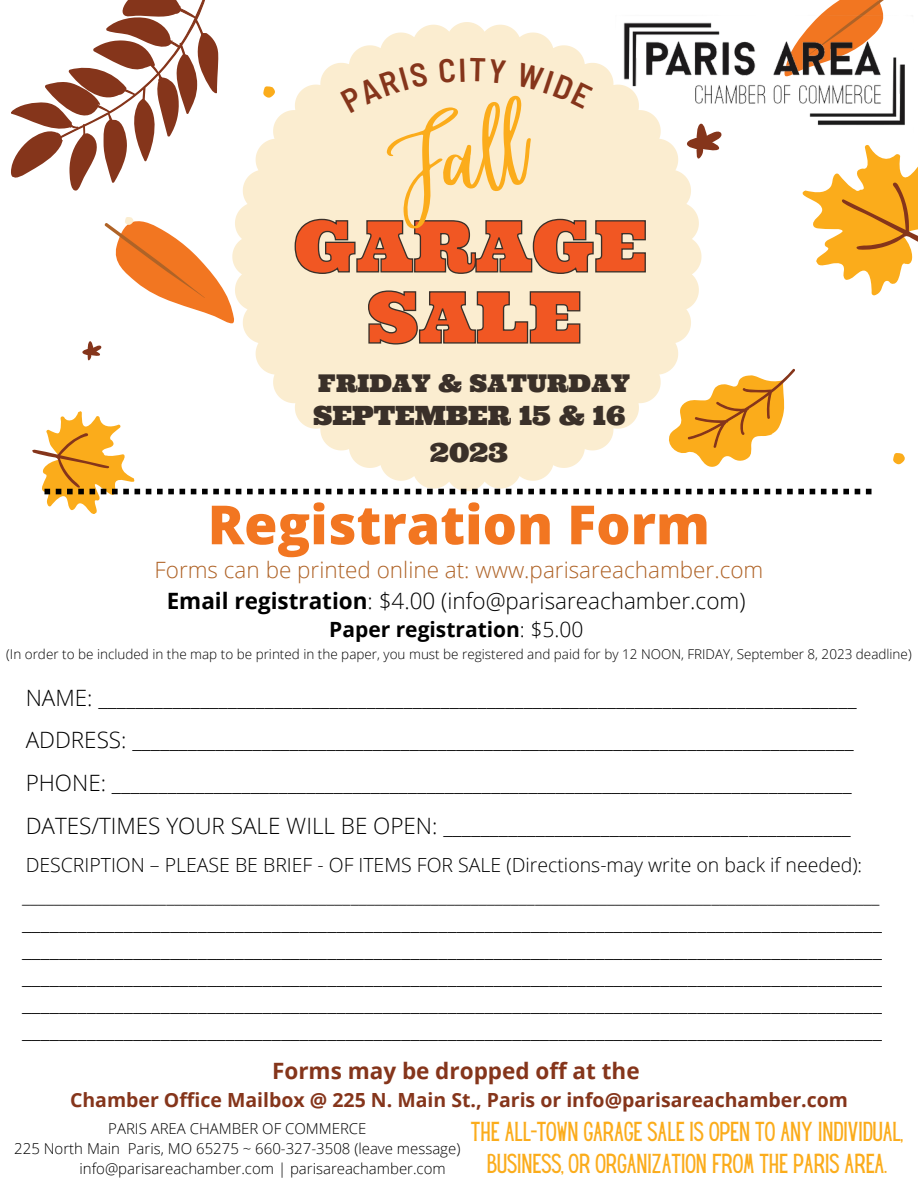
<style>
.page{position:relative;width:918px;height:1188px;background:#fff}
.page>*{position:absolute;margin:0;border:0;box-sizing:border-box;transform-origin:0 0}
.t1{font:70.95px "Ultra";color:#f15723}
.t2{font:800 54px "Open Sans";color:#f27621}
.t3{font:26.55px "Ultra";color:#3a3029}
.t4{font:24.45px "Ultra";color:#3a3029}
.t5{font:24px "Hey Gotcha";color:#fbac1b}
.t6{font:300 22.5px/27px "Open Sans";color:#000;text-align:justify}
.t7{font:300 22.5px "Open Sans";color:#af6327}
.t8{font:700 22.5px "Open Sans";color:#85351b}
.t9{font:700 21px "Open Sans";color:#000}
.t10{font:300 19.5px "Open Sans";color:#000}
.t11{font:700 19.5px "Open Sans";color:#85351b}
.t12{font:300 15px "Open Sans";color:#000}
.t13{font:300 13.5px "Open Sans";color:#000}
.s1{font-weight:700}
.s2{font-weight:300}
</style>
<div class="page">
<svg style="left:232px;top:22px;width:469px;height:347px;fill:#fbedd0"></svg>
<svg style="left:11px;top:0;width:208px;height:191px"></svg>
<svg style="left:826px;top:0;width:58px;height:10px"></svg>
<svg style="left:802px;top:145px;width:116px;height:151px"></svg>
<svg style="left:687px;top:141px;width:33px;height:18px"></svg>
<svg style="left:82px;top:341px;width:19px;height:19px"></svg>
<svg style="left:263px;top:86px;width:12px;height:12px"></svg>
<svg style="left:105px;top:217px;width:129px;height:106px"></svg>
<svg style="left:32px;top:369px;width:840px;height:145px"></svg>
<svg style="left:893px;top:453px;width:12px;height:11px"></svg>
<img style="left:613px;top:10px;width:292px;height:131px">
<svg style="left:367px;top:290px;width:214px;height:55px;background:#e0d2b8"></svg>
<svg style="left:294px;top:58px;width:353px;height:217px;background:#f4e6cb"></svg>
<p class="t1" style="left:294px;top:200px;width:354px">GARAGE</p>
<p class="t1" style="left:367px;top:271px;width:216px">SALE</p>
<p class="t4" style="left:318px;top:367px;width:313px">FRIDAY &amp; SATURDAY</p>
<p class="t3" style="left:313px;top:398px;width:314px">SEPTEMBER 15 &amp; 16</p>
<p class="t3" style="left:430px;top:435px;width:80px">2023</p>
<p class="t2" style="left:208px;top:487px;width:504px">Registration Form</p>
<p class="t7" style="left:155px;top:553px;width:610px">Forms can be printed online at: www.parisareachamber.com</p>
<p class="t6" style="left:167px;top:586px;width:580px"><span class="s1">Email registration</span>: $4.00 (info@parisareachamber.com)</p>
<p class="t9" style="left:329px;top:614px;width:256px">Paper registration<span class="s2">: $5.00</span></p>
<p class="t13" style="left:6px;top:644px;width:907px">(In order to be included in the map to be printed in the paper, you must be registered and paid for by 12 NOON, FRIDAY, September 8, 2023 deadline)</p>
<p class="t6" style="left:26px;top:683px;width:832px">NAME: __________________________________________________________________________________</p>
<p class="t6" style="left:26px;top:726px;width:829px">ADDRESS: ______________________________________________________________________________</p>
<p class="t6" style="left:26px;top:769px;width:828px">PHONE: ________________________________________________________________________________</p>
<p class="t6" style="left:26px;top:812px;width:827px">DATES/TIMES YOUR SALE WILL BE OPEN: ____________________________________________</p>
<p class="t10" style="left:26px;top:851px;width:838px">DESCRIPTION – PLEASE BE BRIEF - OF ITEMS FOR SALE (Directions-may write on back if needed):</p>
<p class="t10" style="left:22px;top:883px;width:859px">___________________________________________________________________________________________________________</p>
<p class="t6" style="left:22px;top:908px;width:862px">_____________________________________________________________________________________________</p>
<p class="t6" style="left:22px;top:935px;width:862px">_____________________________________________________________________________________________ _____________________________________________________________________________________________ _____________________________________________________________________________________________ _____________________________________________________________________________________________</p>
<p class="t8" style="left:272px;top:1055px;width:369px">Forms may be dropped off at the</p>
<p class="t11" style="left:70px;top:1086px;width:779px">Chamber Office Mailbox @ 225 N. Main St., Paris or info@parisareachamber.com</p>
<p class="t12" style="left:108px;top:1118px;width:260px">PARIS AREA CHAMBER OF COMMERCE</p>
<p class="t12" style="left:14px;top:1138px;width:448px">225 North Main Paris, MO 65275 ~ 660-327-3508 (leave message)</p>
<p class="t12" style="left:80px;top:1158px;width:368px">info@parisareachamber.com | parisareachamber.com</p>
<p class="t5" style="left:471px;top:1122px;width:433px">THE ALL-TOWN GARAGE SALE IS OPEN TO ANY INDIVIDUAL,</p>
<p class="t5" style="left:487px;top:1154px;width:401px">BUSINESS, OR ORGANIZATION FROM THE PARIS AREA.</p>
</div>
